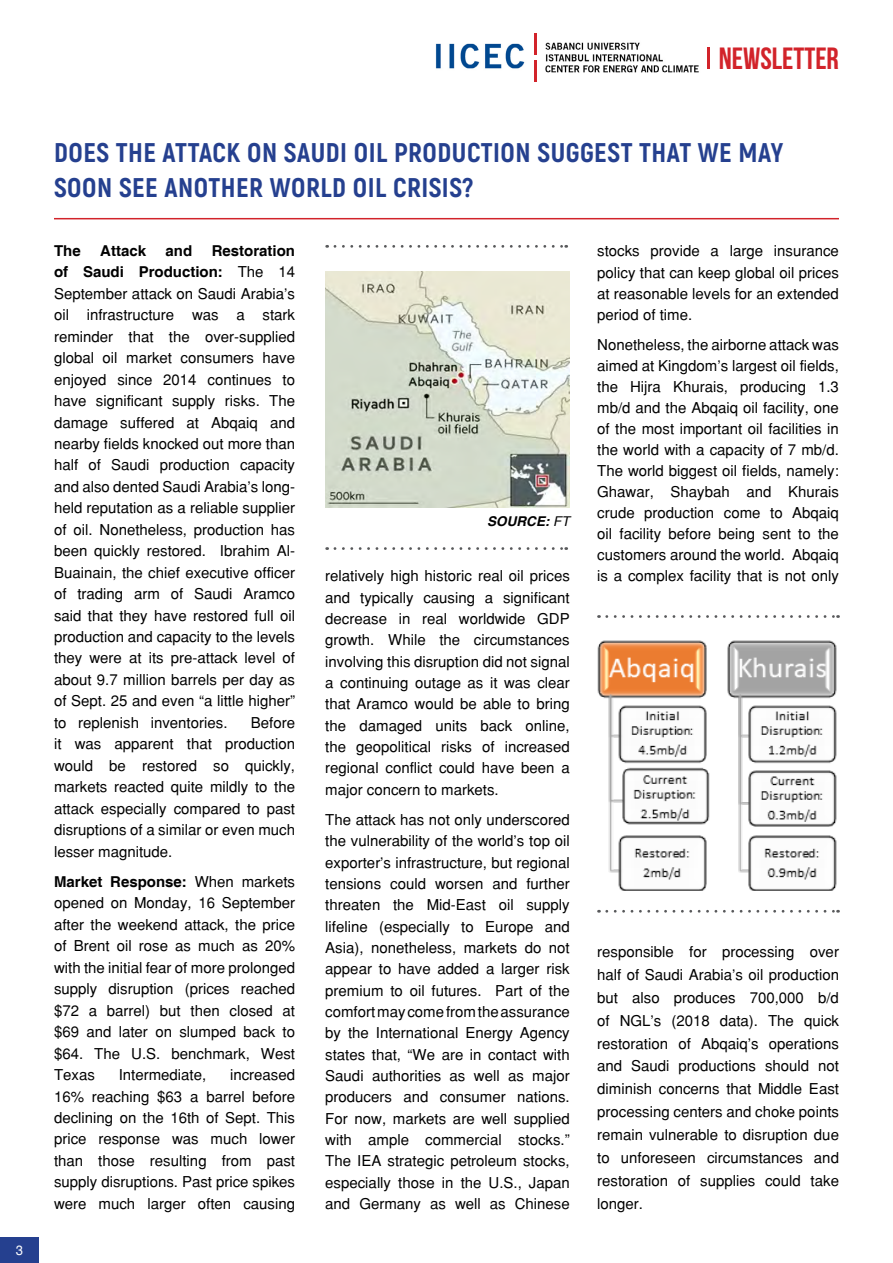
<style>
.page{position:relative;width:893px;height:1263px;background:#fff}
.page>*{position:absolute;margin:0;border:0;box-sizing:border-box;transform-origin:0 0}
.t1{font:30.75px "Bebas Neue";color:#d2232a}
.t2{font:800 27px/34.5px "Akrobat";letter-spacing:.02em;color:#25408f}
.t3{font:500 15px/21.5px "Helvetica";color:#000;text-align:justify}
.t4{font:700 15px "Helvetica";color:#000}
.t5{font:italic 700 13.5px "Helvetica";color:#000}
.t6{font:13.5px "Helvetica";color:#fff;scale:.95 1}
.s1{font-weight:700}
.s2{font-weight:400}
</style>
<div class="page">
<div style="left:0;top:1237px;width:39px;height:26px;background:#25408f"></div>
<img style="left:435px;top:42px;width:274px;height:31px">
<hr style="left:708px;top:48px;width:2px;height:21px;background:#d2232a">
<svg style="left:532px;top:33px;width:7px;height:49px"></svg>
<hr style="left:535px;top:34px;width:2px;height:21px;background:#d2232a">
<hr style="left:535px;top:60px;width:2px;height:22px;background:#d2232a">
<hr style="left:54px;top:218px;width:785px;height:1px;background:#d2232a">
<svg style="left:335px;top:245px;width:232px;height:3px"></svg>
<svg style="left:335px;top:547px;width:232px;height:3px"></svg>
<img style="left:326px;top:271px;width:244px;height:237px">
<svg style="left:607px;top:615px;width:231px;height:3px"></svg>
<svg style="left:607px;top:910px;width:231px;height:3px"></svg>
<img style="left:597px;top:640px;width:240px;height:251px">
<p class="t6" style="left:16px;top:1242px;width:9px">3</p>
<h1 class="t1" style="left:719px;top:41px;width:122px">NEWSLETTER</h1>
<h2 class="t2" style="left:54px;top:135px;width:731px">DOES THE ATTACK ON SAUDI OIL PRODUCTION SUGGEST THAT WE MAY<br>SOON SEE ANOTHER WORLD OIL CRISIS?</h2>
<p class="t3" style="left:54px;top:240px;width:243px;text-indent:158px"><span class="s1">Restoration of Saudi Production:</span> The 14<br>September attack on Saudi Arabia’s oil infrastructure was a stark reminder that the over-supplied global oil market consumers have enjoyed since 2014 continues to have significant supply risks. The damage suffered at Abqaiq and nearby fields knocked out more than half of Saudi production capacity and also dented Saudi Arabia’s long&shy;held reputation as a reliable supplier of oil. Nonetheless, production has been quickly restored. Ibrahim Al-Buainain, the chief executive officer of trading arm of Saudi Aramco said that they have restored full oil production and capacity to the levels they were at its pre-attack level of about 9.7 million barrels per day as of Sept. 25 and even “a little higher” to replenish inventories.</p>
<p class="t4" style="left:54px;top:241px;width:28px">The</p>
<p class="t4" style="left:100px;top:241px;width:47px">Attack</p>
<p class="t4" style="left:166px;top:241px;width:28px">and</p>
<p class="t3" style="left:54px;top:712px;width:243px;text-indent:197px">Before it was apparent that production would be restored so quickly, markets reacted quite mildly to the attack especially compared to past disruptions of a similar or even much lesser magnitude.</p>
<p class="t3" style="left:54px;top:871px;width:243px"><span class="s1">Market Response:</span> When markets opened on Monday, 16 September after the weekend attack, the price of Brent oil rose as much as 20% with the initial fear of more prolonged supply disruption (prices reached $72 a barrel) but then closed at $69 and later on slumped back to $64. The U.S. benchmark, West Texas</p>
<p class="t3" style="left:54px;top:1064px;width:243px;text-indent:176px">increased 16% reaching $63 a barrel before declining on the 16th of Sept. This price response was much lower than those resulting from past supply disruptions. Past price spikes were much larger often causing</p>
<p class="t3" style="left:119px;top:1064px;width:89px">Intermediate,</p>
<p class="t5" style="left:487px;top:512px;width:84px">SOURCE: <span class="s2">FT</span></p>
<p class="t3" style="left:325px;top:565px;width:246px">relatively high historic real oil prices and typically causing a significant decrease in real worldwide GDP growth. While the circumstances involving this disruption did not signal a continuing outage as it was clear that Aramco would be able to bring the damaged units back online, the geopolitical risks of increased regional conflict could have been a major concern to markets.</p>
<p class="t3" style="left:325px;top:809px;width:246px">The attack has not only underscored the vulnerability of the world’s top oil exporter’s infrastructure, but regional tensions could worsen and further threaten the Mid-East oil supply lifeline (especially to Europe and Asia), nonetheless, markets do not appear to have added a larger risk premium to oil futures. Part of the comfort may come from the assurance by the International Energy Agency states that, “We are in contact with Saudi authorities as well as major producers and consumer nations.<br>For now, markets are well supplied with ample commercial stocks.” The IEA strategic petroleum stocks, especially those in the U.S., Japan and Germany as well as Chinese</p>
<p class="t3" style="left:597px;top:241px;width:243px;line-height:21px">stocks provide a large insurance policy that can keep global oil prices at reasonable levels for an extended period of time.</p>
<p class="t3" style="left:597px;top:334px;width:243px;line-height:21px">Nonetheless, the airborne attack was aimed at Kingdom’s largest oil fields, the Hijra Khurais, producing 1.3 mb/d and the Abqaiq oil facility, one of the most important oil facilities in the world with a capacity of 7 mb/d.<br>The world biggest oil fields, namely:<br>Ghawar, Shaybah and Khurais crude production come to Abqaiq oil facility before being sent to the customers around the world. Abqaiq is a complex facility that is not only</p>
<p class="t3" style="left:597px;top:940px;width:243px;line-height:23px">responsible for processing over half of Saudi Arabia’s oil production but also produces 700,000 b/d of NGL’s (2018 data). The quick restoration of Abqaiq’s operations and Saudi productions should not diminish concerns that Middle East processing centers and choke points remain vulnerable to disruption due to unforeseen circumstances and restoration of supplies could take longer.</p>
</div>
